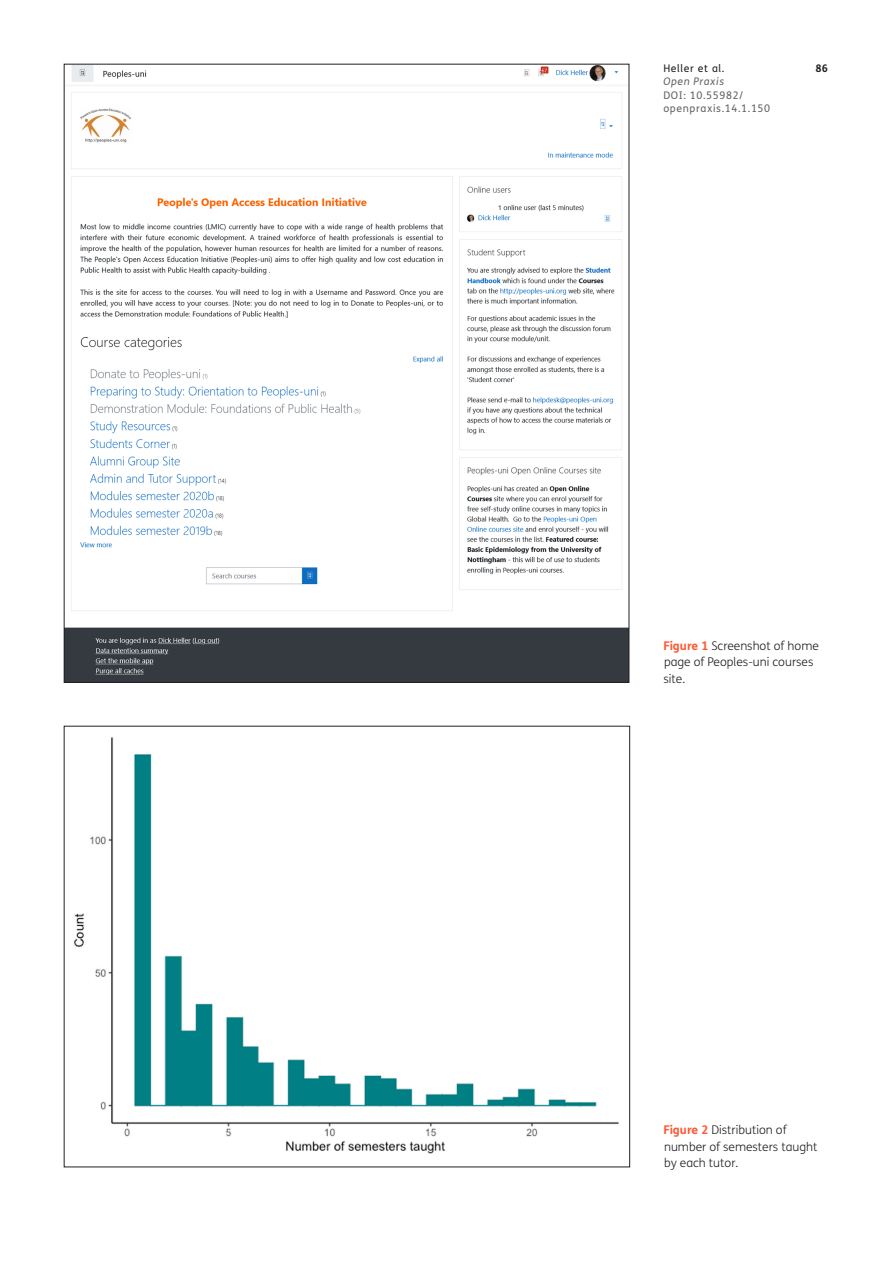
<style>
.page{position:relative;width:893px;height:1263px;background:#fff}
.page>*{position:absolute;margin:0;border:0;box-sizing:border-box;transform-origin:0 0}
.Figure_copy{font:300 12px/16.5px "FS Me";color:#231f20}
.t1{font:10.5px/13.5px "FS Me";letter-spacing:.06em;color:#636366}
.t2{font:10.5px "FS Me";letter-spacing:.06em;color:#231f20}
.t3{font:italic 10.5px "FS Me";letter-spacing:.06em;color:#636366}
.t4{font:700 10.5px "FS Me";color:#231f20}
.s1{font-weight:700;color:#ff5733}
</style>
<div class="page">
<img style="left:66px;top:66px;width:561px;height:615px">
<img style="left:74px;top:737px;width:545px;height:417px">
<p class="t2" style="left:663px;top:62px;width:63px">Heller et al.</p>
<p class="t4" style="left:816px;top:61px;width:14px">86</p>
<p class="t3" style="left:663px;top:75px;width:62px">Open Praxis</p>
<p class="t1" style="left:663px;top:88px;width:108px">DOI: 10.55982/ openpraxis.14.1.150</p>
<p class="Figure_copy" style="left:663px;top:638px;width:157px"><span class="s1">Figure 1</span> Screenshot of home page of Peoples-uni courses site.</p>
<p class="Figure_copy" style="left:663px;top:1122px;width:156px"><span class="s1">Figure 2</span> Distribution of number of semesters taught by each tutor.</p>
</div>
